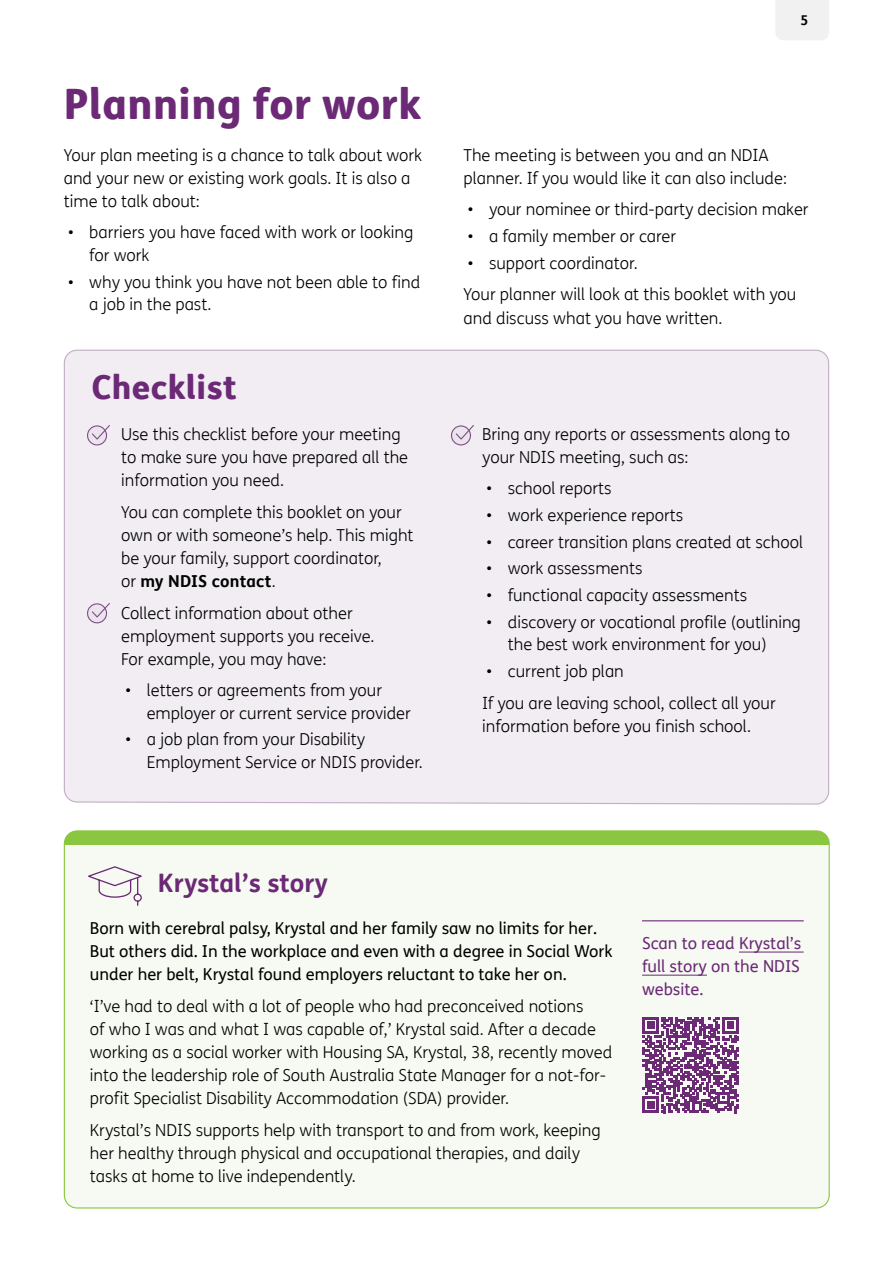
<style>
.page{position:relative;width:893px;height:1263px;background:#fff}
.page>*{position:absolute;margin:0;border:0;box-sizing:border-box;transform-origin:0 0}
.t1{font:800 42px "FS Me Pro";letter-spacing:.01em;color:#6b2976}
.t2{font:800 33px "FS Me Pro";letter-spacing:.01em;color:#6b2976}
.t3{font:700 25.5px "FS Me Pro";color:#6b2976}
.t4{font:300 16.5px/23.1px "FS Me Pro";color:#000}
.t5{font:16.5px/23.1px "FS Me Pro";color:#000}
.t6{font:16.5px/23.1px "FS Me Pro";color:#6b2976;text-align:justify}
.t7{font:700 13.5px "FS Me Pro";color:#000}
.s1{font-weight:700}
</style>
<div class="page">
<div style="left:776px;top:0;width:53px;height:40px;background:#f1f1f2"></div>
<div style="left:63px;top:349px;width:767px;height:456px;background:#f1edf2"></div>
<svg style="left:88px;top:426px;width:18px;height:19px"></svg>
<div style="left:87px;top:425px;width:20px;height:20px;border:1px solid #804e88;border-radius:50%"></div>
<svg style="left:91px;top:424px;width:20px;height:18px"></svg>
<svg style="left:451px;top:426px;width:19px;height:19px"></svg>
<div style="left:451px;top:425px;width:20px;height:20px;border:1px solid #804e88;border-radius:50%"></div>
<svg style="left:455px;top:424px;width:20px;height:18px"></svg>
<svg style="left:88px;top:604px;width:18px;height:19px"></svg>
<div style="left:87px;top:603px;width:20px;height:20px;border:1px solid #804e88;border-radius:50%"></div>
<svg style="left:91px;top:602px;width:20px;height:18px"></svg>
<div style="left:64px;top:831px;width:765px;height:377px;background:#f6faf2;border-radius:13px"></div>
<div style="left:64px;top:832px;width:764px;height:13px;background:#8ac63f"></div>
<hr style="left:642px;top:920px;width:162px;height:1px;background:#6b2976">
<hr style="left:739px;top:952px;width:65px;height:1px;background:#6b2976">
<hr style="left:642px;top:975px;width:65px;height:1px;background:#6b2976">
<svg style="left:88px;top:866px;width:54px;height:40px"></svg>
<svg style="left:643px;top:1017px;width:96px;height:96px"></svg>
<h1 class="t1" style="left:64px;top:70px;width:359px">Planning for work</h1>
<p class="t4" style="left:64px;top:143px;width:360px">Your plan meeting is a chance to talk about work and your new or existing work goals. It is also a time to talk about:</p>
<p class="t4" style="left:89px;top:221px;width:326px;line-height:22.5px;text-indent:-21px">• barriers you have faced with work or looking for work</p>
<p class="t4" style="left:89px;top:270px;width:333px;line-height:22.5px;text-indent:-21px">• why you think you have not been able to find a job in the past.</p>
<h2 class="t2" style="left:92px;top:362px;width:147px">Checklist</h2>
<p class="t4" style="left:121px;top:422px;width:288px">Use this checklist before your meeting to make sure you have prepared all the information you need.</p>
<p class="t4" style="left:121px;top:500px;width:294px">You can complete this booklet on your own or with someone’s help. This might be your family, support coordinator,<br>or <span class="s1">my NDIS contact</span>.</p>
<p class="t4" style="left:121px;top:601px;width:255px">Collect information about other employment supports you receive.<br>For example, you may have:</p>
<p class="t4" style="left:147px;top:678px;width:266px;line-height:22.5px;text-indent:-21px">• letters or agreements from your employer or current service provider</p>
<p class="t4" style="left:147px;top:727px;width:278px;text-indent:-21px">• a job plan from your Disability<br>Employment Service or NDIS provider.</p>
<p class="t7" style="left:800px;top:10px;width:9px">5</p>
<p class="t4" style="left:463px;top:143px;width:325px">The meeting is between you and an NDIA planner. If you would like it can also include:</p>
<p class="t4" style="left:468px;top:198px;width:342px">• your nominee or third-party decision maker</p>
<p class="t4" style="left:468px;top:224px;width:210px">• a family member or carer</p>
<p class="t4" style="left:463px;top:247px;width:334px;line-height:31.7px">• support coordinator.<br>Your planner will look at this booklet with you</p>
<p class="t4" style="left:463px;top:306px;width:261px">and discuss what you have written.</p>
<p class="t4" style="left:482px;top:422px;width:309px">Bring any reports or assessments along to your NDIS meeting, such as:</p>
<p class="t4" style="left:486px;top:476px;width:127px">• school reports</p>
<p class="t4" style="left:486px;top:503px;width:198px">• work experience reports</p>
<p class="t4" style="left:486px;top:530px;width:318px">• career transition plans created at school</p>
<p class="t4" style="left:486px;top:557px;width:157px">• work assessments</p>
<p class="t4" style="left:486px;top:583px;width:262px">• functional capacity assessments</p>
<p class="t4" style="left:508px;top:610px;width:295px;line-height:22.5px;text-indent:-21px">• discovery or vocational profile (outlining the best work environment for you)</p>
<p class="t4" style="left:482px;top:655px;width:295px;line-height:31.7px">• current job plan<br>If you are leaving school, collect all your</p>
<p class="t4" style="left:482px;top:714px;width:270px">information before you finish school.</p>
<h3 class="t3" style="left:158px;top:863px;width:172px">Krystal’s story</h3>
<p class="t5" style="left:90px;top:916px;width:524px">Born with cerebral palsy, Krystal and her family saw no limits for her.<br>But others did. In the workplace and even with a degree in Social Work under her belt, Krystal found employers reluctant to take her on.</p>
<p class="t4" style="left:90px;top:994px;width:524px">‘I’ve had to deal with a lot of people who had preconceived notions<br>of who I was and what I was capable of,’ Krystal said. After a decade working as a social worker with Housing SA, Krystal, 38, recently moved into the leadership role of South Australia State Manager for a not-for&shy;profit Specialist Disability Accommodation (SDA) provider.</p>
<p class="t4" style="left:90px;top:1118px;width:512px">Krystal’s NDIS supports help with transport to and from work, keeping her healthy through physical and occupational therapies, and daily tasks at home to live independently.</p>
<p class="t6" style="left:642px;top:931px;width:161px">Scan to read Krystal’s full story on the NDIS website.</p>
</div>
